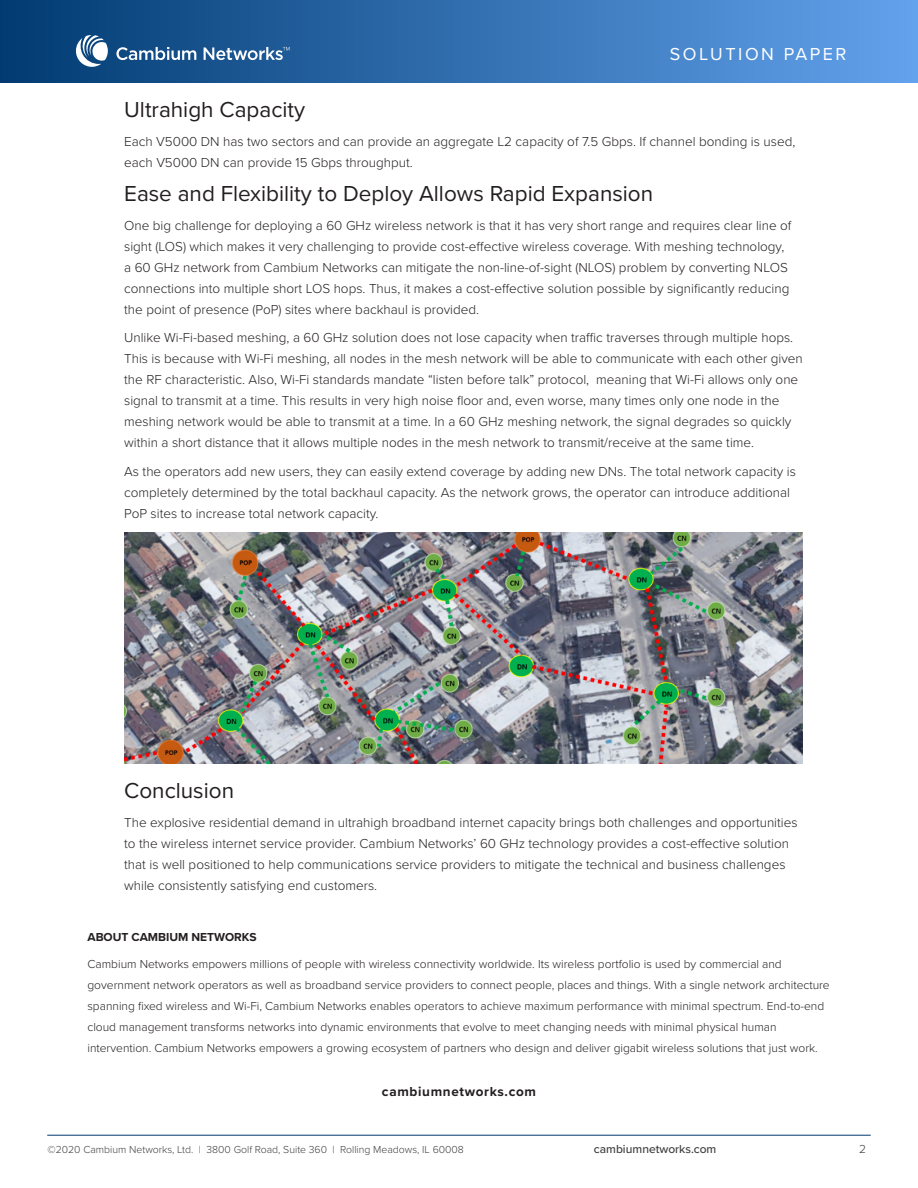
<style>
.page{position:relative;width:918px;height:1188px;background:#fff}
.page>*{position:absolute;margin:0;border:0;box-sizing:border-box;transform-origin:0 0}
.t1{font:22.5px "Proxima Nova";color:#231f20}
.t2{font:18px "Proxima Nova";letter-spacing:.14em;color:#fff}
.t3{font:300 13.5px/21px "Proxima Nova";color:#231f20}
.t4{font:700 13.5px "Proxima Nova";letter-spacing:.05em;color:#231f20}
.t5{font:300 12px/21px "Proxima Nova";color:#231f20}
.t6{font:700 12px "Proxima Nova";color:#231f20}
.t7{font:500 12px "Proxima Nova";color:#3e3e3f}
.t8{font:300 12px "Proxima Nova";color:#3e3e3f}
.t9{font:300 10.5px "Proxima Nova";color:#3e3e3f}
</style>
<div class="page">
<hr style="left:47px;top:1135px;width:824px;height:1px;background:#003a70">
<div style="left:0;top:0;width:918px;height:82px;background:linear-gradient(to right,#013b71,#63a2ec)"></div>
<svg style="left:116px;top:47px;width:80px;height:13px"></svg>
<svg style="left:204px;top:47px;width:86px;height:13px"></svg>
<svg style="left:76px;top:35px;width:32px;height:32px"></svg>
<img style="left:124px;top:533px;width:679px;height:230px">
<h2 class="t2" style="left:670px;top:41px;width:178px">SOLUTION PAPER</h2>
<p class="t1" style="left:124px;top:93px;width:183px">Ultrahigh Capacity</p>
<p class="t3" style="left:124px;top:130px;width:673px">Each V5000 DN has two sectors and can provide an aggregate L2 capacity of 7.5 Gbps. If channel bonding is used, each V5000 DN can provide 15 Gbps throughput.</p>
<p class="t1" style="left:124px;top:177px;width:531px">Ease and Flexibility to Deploy Allows Rapid Expansion</p>
<p class="t3" style="left:124px;top:214px;width:669px">One big challenge for deploying a 60 GHz wireless network is that it has very short range and requires clear line of sight (LOS) which makes it very challenging to provide cost-effective wireless coverage. With meshing technology, a 60 GHz network from Cambium Networks can mitigate the non-line-of-sight (NLOS) problem by converting NLOS connections into multiple short LOS hops. Thus, it makes a cost-effective solution possible by significantly reducing the point of presence (PoP) sites where backhaul is provided.</p>
<p class="t3" style="left:124px;top:326px;width:680px">Unlike Wi-Fi-based meshing, a 60 GHz solution does not lose capacity when traffic traverses through multiple hops.<br>This is because with Wi-Fi meshing, all nodes in the mesh network will be able to communicate with each other given the RF characteristic. Also, Wi-Fi standards mandate “listen before talk” protocol, meaning that Wi-Fi allows only one signal to transmit at a time. This results in very high noise floor and, even worse, many times only one node in the meshing network would be able to transmit at a time. In a 60 GHz meshing network, the signal degrades so quickly within a short distance that it allows multiple nodes in the mesh network to transmit/receive at the same time.</p>
<p class="t3" style="left:124px;top:460px;width:673px">As the operators add new users, they can easily extend coverage by adding new DNs. The total network capacity is completely determined by the total backhaul capacity. As the network grows, the operator can introduce additional<br>PoP sites to increase total network capacity.</p>
<p class="t1" style="left:124px;top:774px;width:111px">Conclusion</p>
<p class="t3" style="left:124px;top:811px;width:675px">The explosive residential demand in ultrahigh broadband internet capacity brings both challenges and opportunities to the wireless internet service provider. Cambium Networks’ 60 GHz technology provides a cost-effective solution that is well positioned to help communications service providers to mitigate the technical and business challenges while consistently satisfying end customers.</p>
<p class="t6" style="left:87px;top:928px;width:171px">ABOUT CAMBIUM NETWORKS</p>
<p class="t5" style="left:87px;top:953px;width:744px">Cambium Networks empowers millions of people with wireless connectivity worldwide. Its wireless portfolio is used by commercial and government network operators as well as broadband service providers to connect people, places and things. With a single network architecture spanning fixed wireless and Wi-Fi, Cambium Networks enables operators to achieve maximum performance with minimal spectrum. End-to-end cloud management transforms networks into dynamic environments that evolve to meet changing needs with minimal physical human intervention. Cambium Networks empowers a growing ecosystem of partners who design and deliver gigabit wireless solutions that just work.</p>
<p class="t4" style="left:382px;top:1082px;width:156px">cambiumnetworks.com</p>
<p class="t9" style="left:48px;top:1142px;width:418px">©2020 Cambium Networks, Ltd. | 3800 Golf Road, Suite 360 | Rolling Meadows, IL 60008</p>
<p class="t7" style="left:594px;top:1140px;width:124px">cambiumnetworks.com</p>
<p class="t8" style="left:859px;top:1141px;width:8px">2</p>
</div>
